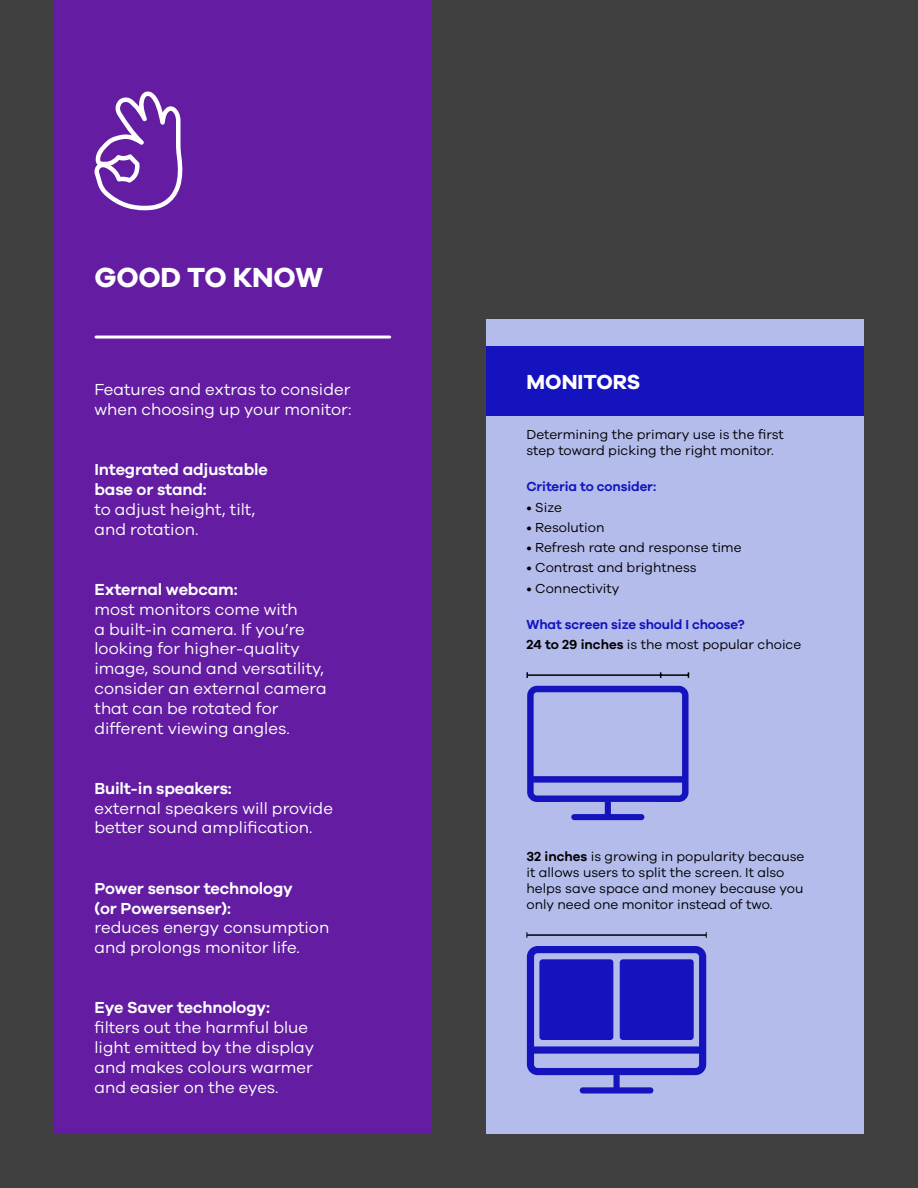
<style>
.page{position:relative;width:918px;height:1188px;background:#404040}
.page>*{position:absolute;margin:0;border:0;box-sizing:border-box;transform-origin:0 0}
.t1{font:700 28.5px "Galano Grotesque";letter-spacing:-.01em;color:#fff}
.t2{font:700 21px "Galano Grotesque";color:#fff}
.t3{font:16.5px/19.8px "Galano Grotesque";color:#fff}
.t4{font:600 16.5px/19.8px "Galano Grotesque";letter-spacing:-.01em;color:#fff}
.t5{font:13.5px/16.2px "Galano Grotesque";color:#000}
.t6{font:600 13.5px/20.2px "Galano Grotesque";letter-spacing:-.01em;color:#1413bd}
.s1{color:#000}
.s2{font-weight:400;color:#000}
.s3{font-weight:600}
</style>
<div class="page">
<div style="left:54px;top:0;width:378px;height:1134px;background:#631ca2"></div>
<svg style="left:94px;top:91px;width:89px;height:119px"></svg>
<hr style="left:96px;top:336px;width:294px;height:3px;background:#fff">
<div style="left:486px;top:319px;width:378px;height:815px;background:#b4bcec"></div>
<div style="left:486px;top:346px;width:378px;height:69px;background:#1413bd"></div>
<svg style="left:527px;top:686px;width:162px;height:116px"></svg>
<hr style="left:527px;top:674px;width:161px;height:2px;background:#000">
<div style="left:571px;top:814px;width:73px;height:6px;background:#1413bd;border-radius:3px"></div>
<svg style="left:527px;top:946px;width:179px;height:129px"></svg>
<hr style="left:527px;top:934px;width:179px;height:2px;background:#000">
<div style="left:580px;top:1087px;width:73px;height:7px;background:#1413bd;border-radius:3px"></div>
<h1 class="t1" style="left:94px;top:260px;width:230px">GOOD TO KNOW</h1>
<p class="t3" style="left:94px;top:379px;width:259px">Features and extras to consider when choosing up your monitor:</p>
<p class="t4" style="left:94px;top:459px;width:175px">Integrated adjustable base or stand:</p>
<p class="t3" style="left:94px;top:499px;width:162px">to adjust height, tilt, and rotation.</p>
<p class="t4" style="left:94px;top:579px;width:145px">External webcam:</p>
<p class="t3" style="left:94px;top:599px;width:234px">most monitors come with<br>a built-in camera. If you’re looking for higher-quality image, sound and versatility, consider an external camera that can be rotated for different viewing angles.</p>
<p class="t4" style="left:94px;top:778px;width:139px">Built-in speakers:</p>
<p class="t3" style="left:94px;top:798px;width:240px">external speakers will provide better sound amplification.</p>
<p class="t4" style="left:94px;top:878px;width:200px">Power sensor technology (or Powersenser):</p>
<p class="t3" style="left:94px;top:917px;width:236px">reduces energy consumption and prolongs monitor life.</p>
<p class="t4" style="left:94px;top:997px;width:177px">Eye Saver technology:</p>
<p class="t3" style="left:94px;top:1017px;width:221px">filters out the harmful blue light emitted by the display and makes colours warmer and easier on the eyes.</p>
<p class="t2" style="left:527px;top:369px;width:115px">MONITORS</p>
<p class="t5" style="left:526px;top:426px;width:259px">Determining the primary use is the first step toward picking the right monitor.</p>
<p class="t6" style="left:526px;top:476px;width:131px">Criteria to consider:</p>
<p class="t5" style="left:526px;top:499px;width:37px">• Size</p>
<p class="t5" style="left:526px;top:519px;width:79px">• Resolution</p>
<p class="t5" style="left:526px;top:539px;width:217px">• Refresh rate and response time</p>
<p class="t5" style="left:526px;top:559px;width:172px">• Contrast and brightness</p>
<p class="t5" style="left:526px;top:580px;width:94px">• Connectivity</p>
<p class="t6" style="left:526px;top:614px;width:276px">What screen size should I choose?<br><span class="s1">24 to 29 inches</span> <span class="s2">is the most popular choice</span></p>
<p class="t5" style="left:526px;top:848px;width:279px"><span class="s3">32 inches</span> is growing in popularity because it allows users to split the screen. It also helps save space and money because you only need one monitor instead of two.</p>
</div>
